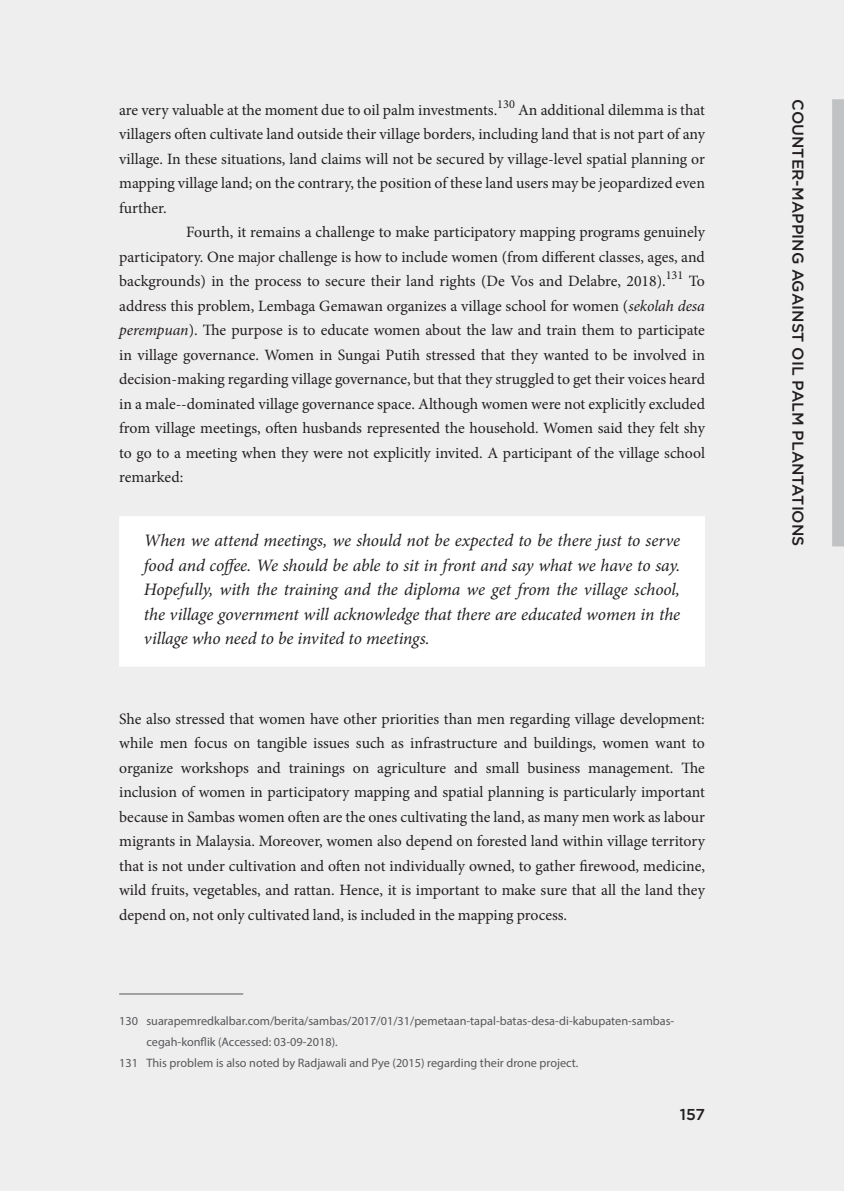
<style>
.page{position:relative;width:844px;height:1191px;background:#fff}
.page>*{position:absolute;margin:0;border:0;box-sizing:border-box;transform-origin:0 0}
._06_Quote{font:italic 17.5px/24.5px "Minion Pro";letter-spacing:-.005em;color:#231f20;text-align:justify}
._09_Text{font:15.75px/24.5px "Minion Pro";color:#231f20;text-align:justify}
._08_Eerste_text{font:15.75px/24.5px "Minion Pro";letter-spacing:-.005em;color:#231f20;text-align:justify}
.t1{font:500 15.75px "Gotham";color:#231f20}
._18_Footnote_text{font:12.25px/21px "Myriad Pro";color:#57585a}
.s1{font-style:italic}
</style>
<div class="page">
<div style="left:0;top:0;width:843px;height:1191px;background:#eeeeef"></div>
<div style="left:831px;top:99px;width:12px;height:447px;background:#c1c2c4"></div>
<div style="left:119px;top:516px;width:585px;height:150px;border:70px solid #fff"></div>
<div style="left:144px;top:530px;width:541px;height:26px;background:#fff"></div>
<div style="left:144px;top:554px;width:540px;height:26px;background:#fff"></div>
<div style="left:144px;top:579px;width:542px;height:26px;background:#fff"></div>
<div style="left:144px;top:603px;width:540px;height:26px;background:#fff"></div>
<div style="left:144px;top:628px;width:285px;height:26px;background:#fff"></div>
<hr style="left:119px;top:993px;width:124px;height:1px;background:#57585a">
<p class="_09_Text" style="left:119px;top:97px;width:587px">are very valuable at the moment due to oil palm investments.<sup>130</sup> An additional dilemma is that villagers often cultivate land outside their village borders, including land that is not part of any village. In these situations, land claims will not be secured by village-level spatial planning or mapping village land; on the contrary, the position of these land users may be jeopardized even further.</p>
<p class="_09_Text" style="left:119px;top:220px;width:587px;text-indent:67px">Fourth, it remains a challenge to make participatory mapping programs genuinely participatory. One major challenge is how to include women (from different classes, ages, and backgrounds) in the process to secure their land rights (De Vos and Delabre, 2018).<sup>131</sup> To address this problem, Lembaga Gemawan organizes a village school for women (<span class="s1">sekolah desa perempuan</span>). The purpose is to educate women about the law and train them to participate in village governance. Women in Sungai Putih stressed that they wanted to be involved in decision-making regarding village governance, but that they struggled to get their voices heard in a male--dominated village governance space. Although women were not explicitly excluded from village meetings, often husbands represented the household. Women said they felt shy to go to a meeting when they were not explicitly invited. A participant of the village school remarked:</p>
<p class="_06_Quote" style="left:144px;top:528px;width:537px">When we attend meetings, we should not be expected to be there just to serve food and coffee. We should be able to sit in front and say what we have to say.<br>Hopefully, with the training and the diploma we get from the village school, the village government will acknowledge that there are educated women in the village who need to be invited to meetings.</p>
<p class="_08_Eerste_text" style="left:119px;top:706px;width:587px">She also stressed that women have other priorities than men regarding village development: while men focus on tangible issues such as infrastructure and buildings, women want to organize workshops and trainings on agriculture and small business management. The inclusion of women in participatory mapping and spatial planning is particularly important because in Sambas women often are the ones cultivating the land, as many men work as labour migrants in Malaysia. Moreover, women also depend on forested land within village territory that is not under cultivation and often not individually owned, to gather firewood, medicine, wild fruits, vegetables, and rattan. Hence, it is important to make sure that all the land they depend on, not only cultivated land, is included in the mapping process.</p>
<p class="_18_Footnote_text" style="left:146px;top:1010px;width:529px;text-indent:-27px">130 suarapemredkalbar.com/berita/sambas/2017/01/31/pemetaan-tapal-batas-desa-di-kabupaten-sambas&shy;cegah-konflik (Accessed: 03-09-2018).</p>
<p class="_18_Footnote_text" style="left:119px;top:1052px;width:460px">131 This problem is also noted by Radjawali and Pye (2015) regarding their drone project.</p>
<p class="t1" style="left:679px;top:1105px;width:27px">157</p>
<p class="t1" style="left:806px;top:99px;width:449px;rotate:90deg">Counter-mapping against oil palm plantations</p>
</div>
